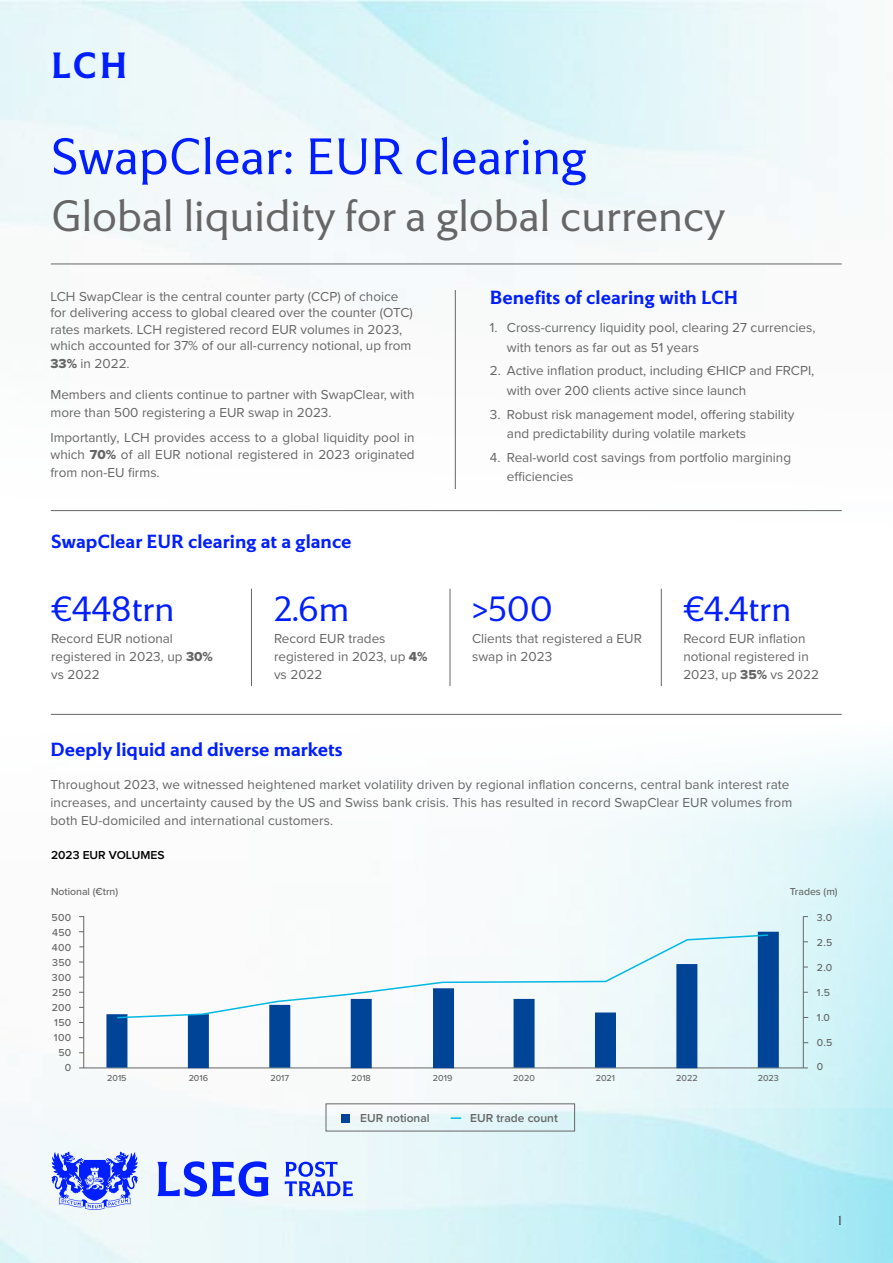
<style>
.page{position:relative;width:893px;height:1263px;background:#fff}
.page>*{position:absolute;margin:0;border:0;box-sizing:border-box;transform-origin:0 0}
.t1{font:300 52.5px "LSEG Motto";color:#001eff}
.t2{font:300 45px "LSEG Motto";color:#666}
.t3{font:600 37.5px "LSEG Motto";color:#001eff}
.t4{font:300 36px "LSEG Motto";color:#001eff}
.t5{font:600 19.5px "LSEG Motto";color:#001eff}
.t6{font:13.5px/18px "Proxima Nova";color:#666}
.t7{font:300 13.5px "LSEG Motto";color:#404040}
.t8{font:600 12px "Proxima Nova";color:#666}
.t9{font:600 12px "Proxima Nova";color:#000}
.t10{font:500 10.5px/15px "Proxima Nova";letter-spacing:.015em;color:#666;text-align:right}
.t11{font:500 9px "Proxima Nova";color:#666}
.s1{font-family:"Proxima Nova Extrabld"}
</style>
<div class="page">
<svg style="left:0;top:925px;width:893px;height:182px"></svg>
<svg style="left:51px;top:1152px;width:218px;height:58px"></svg>
<svg style="left:285px;top:1162px;width:68px;height:34px"></svg>
<hr style="left:51px;top:510px;width:791px;height:1px;background:#666">
<hr style="left:51px;top:714px;width:791px;height:1px;background:#666">
<hr style="left:51px;top:264px;width:791px;height:1px;background:#666">
<hr style="left:251px;top:589px;width:1px;height:97px;background:#666">
<hr style="left:450px;top:589px;width:1px;height:97px;background:#666">
<hr style="left:661px;top:589px;width:1px;height:97px;background:#666">
<hr style="left:455px;top:290px;width:1px;height:199px;background:#666">
<hr style="left:83px;top:916px;width:1px;height:152px;background:#666">
<hr style="left:803px;top:916px;width:1px;height:152px;background:#666">
<hr style="left:79px;top:1067px;width:729px;height:1px;background:#666">
<svg style="left:451px;top:1117px;width:10px;height:2px"></svg>
<div style="left:341px;top:1114px;width:9px;height:9px;background:#004497"></div>
<div style="left:106px;top:1014px;width:21px;height:53px;background:#004497"></div>
<div style="left:188px;top:1014px;width:21px;height:54px;background:#004497"></div>
<div style="left:269px;top:1005px;width:21px;height:62px;background:#004497"></div>
<div style="left:351px;top:999px;width:21px;height:69px;background:#004497"></div>
<div style="left:433px;top:988px;width:21px;height:80px;background:#004497"></div>
<div style="left:514px;top:999px;width:21px;height:68px;background:#004497"></div>
<div style="left:595px;top:1012px;width:21px;height:55px;background:#004497"></div>
<div style="left:676px;top:964px;width:21px;height:104px;background:#004497"></div>
<div style="left:758px;top:932px;width:21px;height:135px;background:#004497"></div>
<svg style="left:116px;top:933px;width:653px;height:86px"></svg>
<h3 class="t3" style="left:51px;top:43px;width:78px">LCH</h3>
<h1 class="t1" style="left:51px;top:125px;width:537px">SwapClear: EUR clearing</h1>
<h2 class="t2" style="left:51px;top:189px;width:676px">Global liquidity for a global currency</h2>
<p class="t6" style="left:50px;top:287px;width:364px;line-height:16.5px">LCH SwapClear is the central counter party (CCP) of choice for delivering access to global cleared over the counter (OTC) rates markets. LCH registered record EUR volumes in 2023, which accounted for 37% of our all-currency notional, up from</p>
<p class="t6" style="left:50px;top:354px;width:81px"><span class="s1">33%</span> in 2022.</p>
<p class="t6" style="left:50px;top:385px;width:366px">Members and clients continue to partner with SwapClear, with more than 500 registering a EUR swap in 2023.</p>
<p class="t6" style="left:50px;top:429px;width:366px;line-height:17.2px;text-align:justify">Importantly, LCH provides access to a global liquidity pool in which <span class="s1">70%</span> of all EUR notional registered in 2023 originated from non-EU firms.</p>
<h3 class="t5" style="left:51px;top:530px;width:302px">SwapClear EUR clearing at a glance</h3>
<h3 class="t4" style="left:51px;top:587px;width:125px">€448trn</h3>
<p class="t6" style="left:51px;top:629px;width:163px">Record EUR notional registered in 2023, up <span class="s1">30% </span>vs 2022</p>
<h3 class="t4" style="left:274px;top:587px;width:77px">2.6m</h3>
<p class="t6" style="left:274px;top:629px;width:155px">Record EUR trades registered in 2023, up <span class="s1">4% </span>vs 2022</p>
<h3 class="t5" style="left:490px;top:286px;width:250px">Benefits of clearing with LCH</h3>
<p class="t6" style="left:507px;top:317px;width:310px;line-height:19.5px;text-indent:-17px">1. Cross-currency liquidity pool, clearing 27 currencies, with tenors as far out as 51 years</p>
<p class="t6" style="left:507px;top:361px;width:309px;line-height:19.5px;text-indent:-17px">2. Active inflation product, including €HICP and FRCPI, with over 200 clients active since launch</p>
<p class="t6" style="left:507px;top:404px;width:289px;line-height:19.5px;text-indent:-17px">3. Robust risk management model, offering stability and predictability during volatile markets</p>
<p class="t6" style="left:507px;top:447px;width:286px;line-height:19.5px;text-indent:-17px">4. Real-world cost savings from portfolio margining efficiencies</p>
<h3 class="t4" style="left:472px;top:587px;width:82px">&gt;500</h3>
<p class="t6" style="left:472px;top:629px;width:171px">Clients that registered a EUR swap in 2023</p>
<h3 class="t4" style="left:683px;top:587px;width:109px">€4.4trn</h3>
<p class="t6" style="left:683px;top:629px;width:137px">Record EUR inflation notional registered in<br>2023, up <span class="s1">35%</span> vs 2022</p>
<h3 class="t5" style="left:50px;top:738px;width:294px">Deeply liquid and diverse markets</h3>
<p class="t6" style="left:50px;top:775px;width:743px">Throughout 2023, we witnessed heightened market volatility driven by regional inflation concerns, central bank interest rate increases, and uncertainty caused by the US and Swiss bank crisis. This has resulted in record SwapClear EUR volumes from both EU-domiciled and international customers.</p>
<p class="t9" style="left:51px;top:846px;width:115px">2023 EUR VOLUMES</p>
<p class="t10" style="left:51px;top:883px;width:69px">Notional (€trn)</p>
<p class="t10" style="left:790px;top:883px;width:49px">Trades (m)</p>
<p class="t10" style="left:52px;top:909px;width:21px">500<br>450<br>400<br>350<br>300<br>250<br>200<br>150<br>100<br>50<br>0</p>
<p class="t10" style="left:817px;top:910px;width:17px">3.0</p>
<p class="t10" style="left:817px;top:935px;width:17px">2.5</p>
<p class="t10" style="left:817px;top:960px;width:17px">2.0</p>
<p class="t10" style="left:817px;top:984px;width:15px">1.5</p>
<p class="t10" style="left:817px;top:1009px;width:15px">1.0</p>
<p class="t10" style="left:817px;top:1034px;width:17px">0.5</p>
<p class="t10" style="left:817px;top:1059px;width:8px">0</p>
<p class="t11" style="left:107px;top:1071px;width:21px">2015</p>
<p class="t11" style="left:189px;top:1071px;width:21px">2016</p>
<p class="t11" style="left:270px;top:1071px;width:20px">2017</p>
<p class="t11" style="left:352px;top:1071px;width:21px">2018</p>
<p class="t11" style="left:433px;top:1071px;width:21px">2019</p>
<p class="t11" style="left:513px;top:1071px;width:23px">2020</p>
<p class="t11" style="left:596px;top:1071px;width:21px">2021</p>
<p class="t11" style="left:676px;top:1071px;width:23px">2022</p>
<p class="t8" style="left:360px;top:1109px;width:71px">EUR notional</p>
<p class="t8" style="left:470px;top:1109px;width:89px">EUR trade count</p>
<p class="t11" style="left:758px;top:1071px;width:23px">2023</p>
<p class="t7" style="left:838px;top:1212px;width:5px">1</p>
</div>
